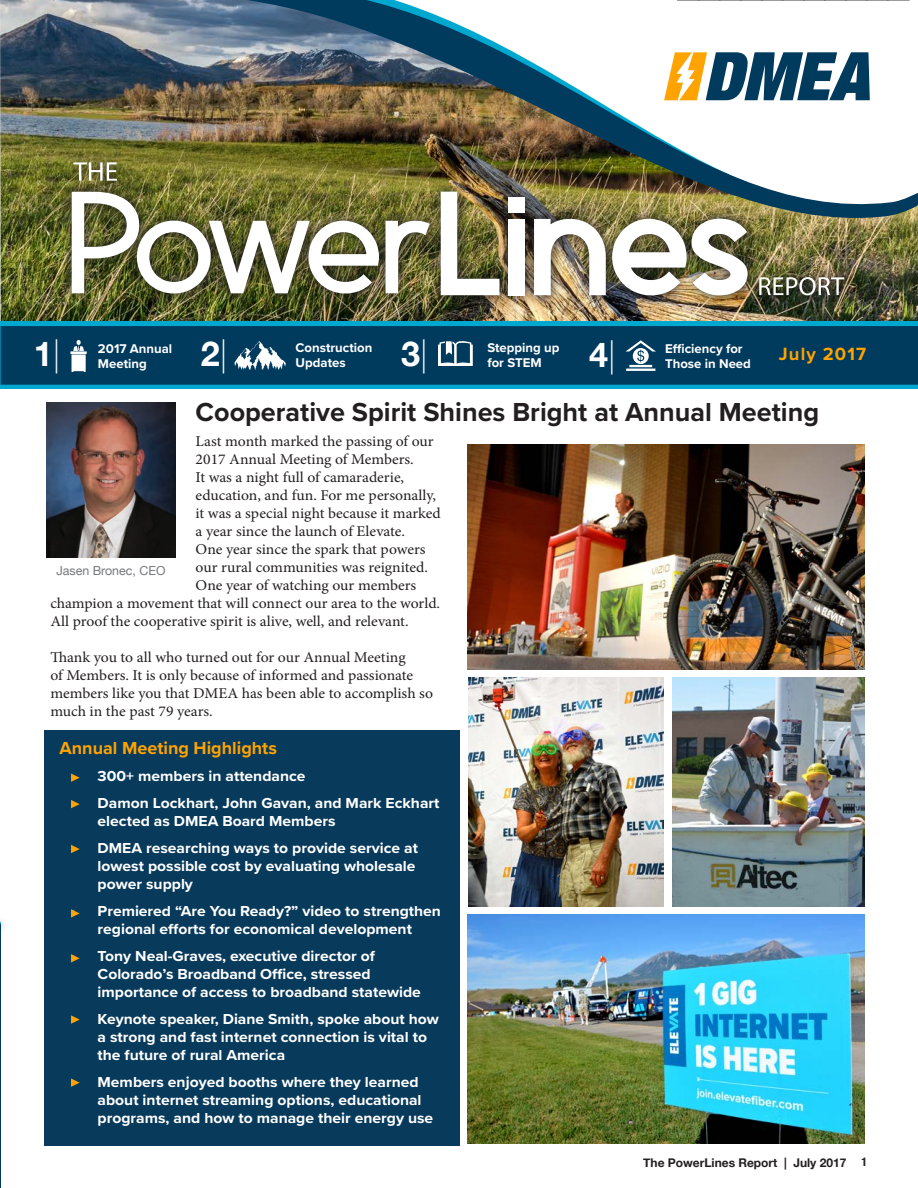
<style>
.page{position:relative;width:918px;height:1188px;background:#fff}
.page>*{position:absolute;margin:0;border:0;box-sizing:border-box;transform-origin:0 0}
.t1{font:700 34.2px "Helvetica Neue";color:#fff}
.t2{font:700 27px "Proxima Nova";color:#231f20}
.t3{font:700 18.3px "Proxima Nova";letter-spacing:.06em;color:#ffa300}
.t4{font:700 18px "Proxima Nova";color:#ffa300}
.t5{font:700 15px/18px "Proxima Nova";color:#fff;scale:1.04 1}
.t6{font:15px/18px "Minion Pro";letter-spacing:-.005em;color:#231f20;scale:1.04 1}
.t7{font:700 13.2px/15px "Proxima Nova";color:#fff}
.t8{font:12.45px "Helvetica Neue";color:#76787b}
.t9{font:700 12px "Helvetica Neue";color:#231f20}
.s1{font-weight:100}
.s2{font-stretch:condensed}
</style>
<div class="page">
<div style="left:44px;top:731px;width:416px;height:415px;background:#083a5c"></div>
<img style="left:0;top:0;width:918px;height:322px">
<img style="left:59px;top:150px;width:797px;height:158px">
<svg style="left:73px;top:162px;width:44px;height:19px"></svg>
<svg style="left:759px;top:277px;width:85px;height:18px"></svg>
<img style="left:72px;top:192px;width:307px;height:102px">
<svg style="left:386px;top:221px;width:44px;height:72px"></svg>
<div style="left:508px;top:198px;width:17px;height:15px;background:#fff"></div>
<div style="left:508px;top:219px;width:17px;height:76px;background:#fff"></div>
<img style="left:534px;top:219px;width:72px;height:76px">
<img style="left:612px;top:219px;width:136px;height:76px">
<img style="left:441px;top:192px;width:59px;height:103px">
<div style="left:0;top:322px;width:918px;height:67px;background:#00a7cf"></div>
<div style="left:1px;top:326px;width:917px;height:59px;background:#003a5d"></div>
<svg style="left:664px;top:52px;width:206px;height:48px"></svg>
<hr style="left:0;top:923px;width:1px;height:265px;background:#003a5d">
<div style="left:0;top:916px;width:11px;height:19px;background:#fcfcfc"></div>
<svg style="left:234px;top:341px;width:52px;height:29px;background:#62869b"></svg>
<img style="left:46px;top:402px;width:129px;height:155px">
<svg style="left:438px;top:341px;width:35px;height:25px"></svg>
<svg style="left:626px;top:340px;width:30px;height:31px"></svg>
<img style="left:467px;top:444px;width:398px;height:226px">
<img style="left:467px;top:914px;width:398px;height:230px">
<img style="left:469px;top:677px;width:195px;height:230px">
<img style="left:672px;top:677px;width:193px;height:230px">
<svg style="left:70px;top:340px;width:17px;height:32px"></svg>
<svg style="left:71px;top:773px;width:9px;height:9px"></svg>
<svg style="left:71px;top:800px;width:9px;height:8px"></svg>
<svg style="left:71px;top:845px;width:9px;height:8px"></svg>
<svg style="left:71px;top:909px;width:9px;height:9px"></svg>
<svg style="left:71px;top:954px;width:9px;height:8px"></svg>
<svg style="left:71px;top:1015px;width:9px;height:9px"></svg>
<svg style="left:71px;top:1078px;width:9px;height:9px"></svg>
<svg style="left:677px;top:0;width:233px;height:1px"></svg>
<p class="t1" style="left:34px;top:327px;width:28px">1<span class="s1">|</span></p>
<p class="t7" style="left:98px;top:341px;width:76px">2017 Annual<br>Meeting</p>
<p class="t1" style="left:401px;top:327px;width:28px">3<span class="s1">|</span></p>
<p class="t7" style="left:487px;top:340px;width:74px">Stepping up for STEM</p>
<p class="t7" style="left:665px;top:341px;width:79px">Efficiency for</p>
<p class="t1" style="left:201px;top:327px;width:28px">2<span class="s1">|</span></p>
<p class="t7" style="left:296px;top:340px;width:78px">Construction<br>Updates</p>
<p class="t1" style="left:589px;top:328px;width:28px">4<span class="s1">|</span></p>
<p class="t3" style="left:779px;top:340px;width:89px">July 2017</p>
<p class="t2" style="left:196px;top:391px;width:625px">Cooperative Spirit Shines Bright at Annual Meeting</p>
<p class="t7" style="left:665px;top:356px;width:87px">Those in Need</p>
<p class="t6" style="left:196px;top:432px;width:230px">Last month marked the passing of our</p>
<p class="t6" style="left:196px;top:450px;width:211px">2017 Annual Meeting of Members.</p>
<p class="t6" style="left:196px;top:468px;width:202px">It was a night full of camaraderie,</p>
<p class="t6" style="left:196px;top:486px;width:233px">education, and fun. For me personally,</p>
<p class="t6" style="left:196px;top:504px;width:237px">it was a special night because it marked</p>
<p class="t6" style="left:196px;top:522px;width:203px">a year since the launch of Elevate.</p>
<p class="t6" style="left:196px;top:540px;width:223px">One year since the spark that powers</p>
<p class="t6" style="left:196px;top:558px;width:225px">our rural communities was reignited.</p>
<p class="t6" style="left:196px;top:576px;width:214px">One year of watching our members</p>
<p class="t6" style="left:50px;top:594px;width:376px">champion a movement that will connect our area to the world.</p>
<p class="t6" style="left:50px;top:612px;width:346px">All proof the cooperative spirit is alive, well, and relevant.</p>
<p class="t6" style="left:50px;top:648px;width:370px">Thank you to all who turned out for our Annual Meeting<br>of Members. It is only because of informed and passionate members like you that DMEA has been able to accomplish so much in the past 79 years.</p>
<p class="t4" style="left:60px;top:735px;width:219px">Annual Meeting Highlights</p>
<p class="t5" style="left:71px;top:767px;width:228px">• 300+ members in attendance</p>
<p class="t5" style="left:98px;top:794px;width:330px;text-indent:-27px">• Damon Lockhart, John Gavan, and Mark Eckhart elected as DMEA Board Members</p>
<p class="t5" style="left:98px;top:839px;width:310px;text-indent:-27px">• DMEA researching ways to provide service at lowest possible cost by evaluating wholesale power supply</p>
<p class="t5" style="left:71px;top:902px;width:358px;text-align:center">• Premiered “Are You Ready?” video to strengthen regional efforts for economical development</p>
<p class="t5" style="left:98px;top:947px;width:312px;text-indent:-27px">• Tony Neal-Graves, executive director of<br>Colorado’s Broadband Office, stressed importance of access to broadband statewide</p>
<p class="t5" style="left:98px;top:1010px;width:330px;text-indent:-27px">• Keynote speaker, Diane Smith, spoke about how a strong and fast internet connection is vital to the future of rural America</p>
<p class="t5" style="left:98px;top:1073px;width:324px;text-indent:-27px">• Members enjoyed booths where they learned about internet streaming options, educational programs, and how to manage their energy use</p>
<p class="t8" style="left:56px;top:561px;width:111px">Jasen Bronec, CEO</p>
<p class="t9" style="left:643px;top:1153px;width:225px">The PowerLines Report | July 2017 <span class="s2">1</span></p>
</div>
